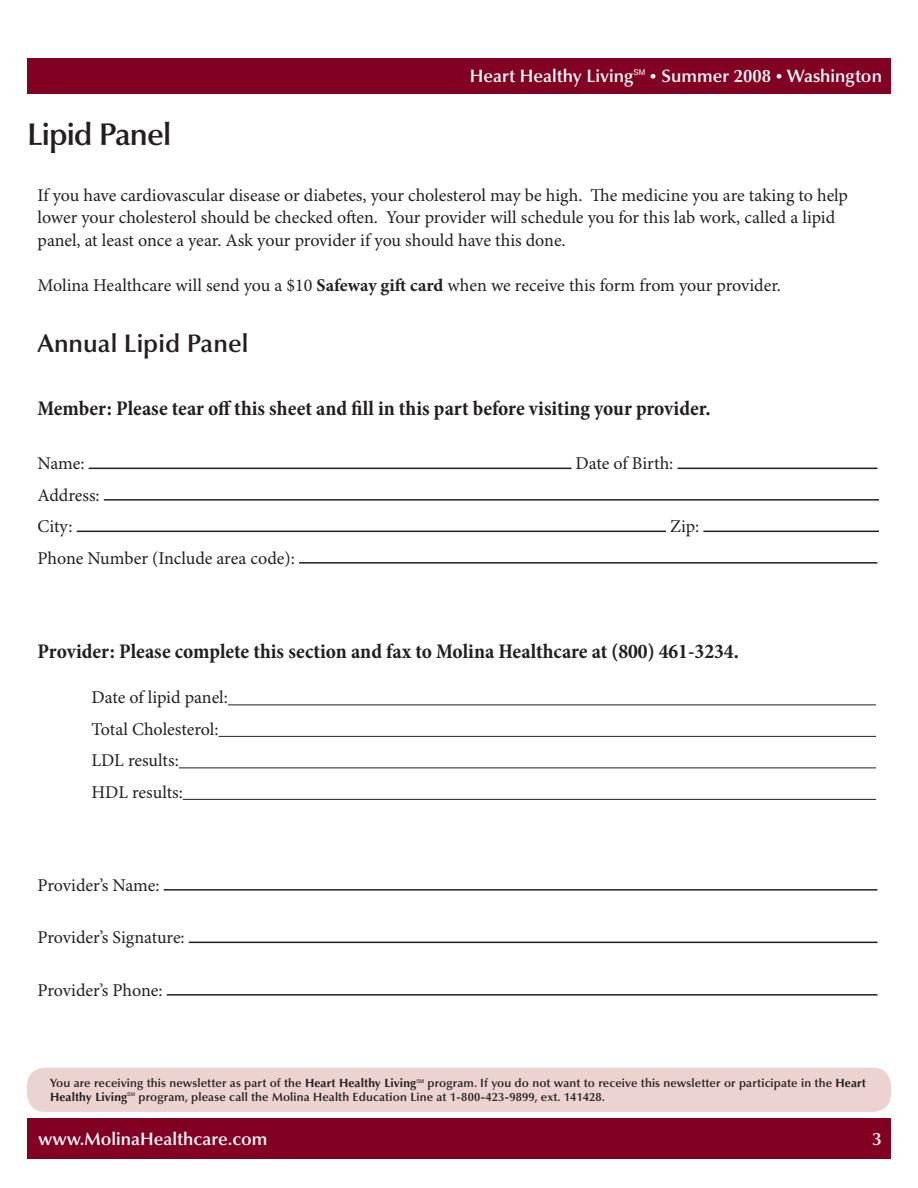
<style>
.page{position:relative;width:918px;height:1188px;background:#fff}
.page>*{position:absolute;margin:0;border:0;box-sizing:border-box;transform-origin:0 0}
.t1{font:600 31.5px "Optima LT Std";letter-spacing:-.03em;color:#231f20}
.t2{font:600 25.5px "Optima LT Std";color:#231f20}
.t3{font:700 condensed 21px "Minion Pro";color:#231f20}
.t4{font:18px/22.5px "Minion Pro";letter-spacing:-.005em;color:#231f20}
.t5{font:600 18px "Optima LT Std";color:#fff}
.t6{font:600 12px "Optima LT Std";letter-spacing:.01em;color:#231f20}
.t7{font:700 12px "Optima LT Std";letter-spacing:.01em;color:#231f20}
.t8{font:5.25px "Helvetica";color:#231f20}
.s1{font-size:13.5px}
.s2{font-weight:700}
</style>
<div class="page">
<div style="left:27px;top:1068px;width:864px;height:44px;background:#ecd3cf;border-radius:18px"></div>
<div style="left:27px;top:58px;width:864px;height:36px;background:#820123"></div>
<div style="left:27px;top:1119px;width:864px;height:40px;background:#820123"></div>
<hr style="left:228px;top:704px;width:648px;height:1px;background:#231f20">
<hr style="left:219px;top:736px;width:657px;height:1px;background:#231f20">
<hr style="left:179px;top:767px;width:697px;height:1px;background:#231f20">
<hr style="left:183px;top:799px;width:693px;height:1px;background:#231f20">
<hr style="left:89px;top:468px;width:483px;height:1px;background:#231f20">
<hr style="left:677px;top:468px;width:201px;height:1px;background:#231f20">
<hr style="left:104px;top:499px;width:775px;height:2px;background:#231f20">
<hr style="left:77px;top:531px;width:589px;height:1px;background:#231f20">
<hr style="left:703px;top:531px;width:176px;height:1px;background:#231f20">
<hr style="left:299px;top:562px;width:578px;height:2px;background:#231f20">
<hr style="left:164px;top:889px;width:714px;height:2px;background:#231f20">
<hr style="left:189px;top:942px;width:689px;height:1px;background:#231f20">
<hr style="left:167px;top:994px;width:711px;height:2px;background:#231f20">
<p class="t5" style="left:470px;top:66px;width:414px">Heart Healthy Living<sup>SM</sup> <span class="s1">•</span> Summer 2008 <span class="s1">•</span> Washington</p>
<p class="t1" style="left:27px;top:116px;width:146px">Lipid Panel</p>
<p class="t4" style="left:38px;top:184px;width:812px">If you have cardiovascular disease or diabetes, your cholesterol may be high. The medicine you are taking to help lower your cholesterol should be checked often. Your provider will schedule you for this lab work, called a lipid panel, at least once a year. Ask your provider if you should have this done.</p>
<p class="t4" style="left:38px;top:274px;width:745px">Molina Healthcare will send you a $10 <span class="s2">Safeway gift card</span> when we receive this form from your provider.</p>
<p class="t2" style="left:38px;top:329px;width:212px">Annual Lipid Panel</p>
<p class="t3" style="left:38px;top:394px;width:675px">Member: Please tear off this sheet and fill in this part before visiting your provider.</p>
<p class="t4" style="left:38px;top:453px;width:49px">Name:</p>
<p class="t4" style="left:576px;top:453px;width:99px">Date of Birth:</p>
<p class="t4" style="left:38px;top:484px;width:64px">Address:</p>
<p class="t4" style="left:38px;top:516px;width:37px">City:</p>
<p class="t4" style="left:670px;top:516px;width:31px">Zip:</p>
<p class="t4" style="left:38px;top:547px;width:259px">Phone Number (Include area code):</p>
<p class="t3" style="left:38px;top:637px;width:703px">Provider: Please complete this section and fax to Molina Healthcare at (800) 461-3234.</p>
<p class="t4" style="left:92px;top:687px;width:138px">Date of lipid panel:</p>
<p class="t4" style="left:92px;top:718px;width:129px">Total Cholesterol:</p>
<p class="t4" style="left:92px;top:750px;width:89px">LDL results:</p>
<p class="t4" style="left:92px;top:781px;width:93px">HDL results:</p>
<p class="t4" style="left:38px;top:874px;width:124px">Provider’s Name:</p>
<p class="t4" style="left:38px;top:927px;width:149px">Provider’s Signature:</p>
<p class="t4" style="left:38px;top:979px;width:127px">Provider’s Phone:</p>
<p class="t6" style="left:50px;top:1076px;width:368px">You are receiving this newsletter as part of the <span class="s2">Heart Healthy Living</span></p>
<p class="t8" style="left:416px;top:1078px;width:9px">SM</p>
<p class="t6" style="left:428px;top:1076px;width:440px">program. If you do not want to receive this newsletter or participate in the <span class="s2">Heart</span></p>
<p class="t7" style="left:50px;top:1090px;width:79px">Healthy Living</p>
<p class="t8" style="left:127px;top:1091px;width:9px">SM</p>
<p class="t6" style="left:139px;top:1090px;width:468px">program, please call the Molina Health Education Line at 1-800-423-9899, ext. 141428.</p>
<p class="t5" style="left:38px;top:1129px;width:231px">www.MolinaHealthcare.com</p>
<p class="t5" style="left:873px;top:1129px;width:11px">3</p>
</div>
